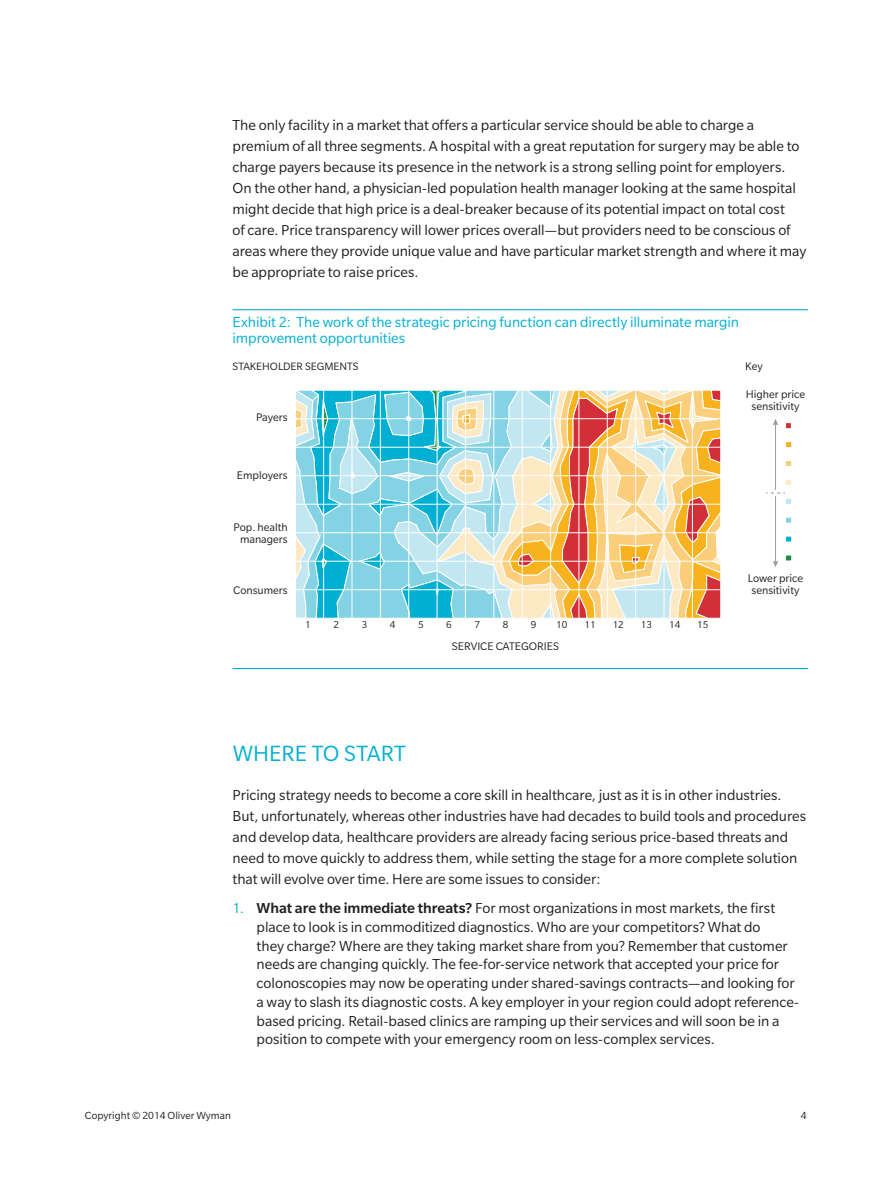
<style>
.page{position:relative;width:893px;height:1188px;background:#fff}
.page>*{position:absolute;margin:0;border:0;box-sizing:border-box;transform-origin:0 0}
.t1{font:24px "Slate Pro";color:#00b0d3}
.t2{font:15.75px/21px "Slate Pro";letter-spacing:-.005em;color:#231f20}
.t3{font:15.75px/16.5px "Slate Pro";letter-spacing:-.005em;color:#00b0d3}
.t4{font:12px/12px "Slate Pro";color:#231f20;text-align:center}
.t5{font:11.55px "Slate Pro";color:#231f20}
.t6{font:11.25px "Slate Pro";color:#231f20}
.t7{font:10.95px "Slate Pro";color:#231f20}
.s1{color:#00b0d3}
.s2{font-weight:500}
</style>
<div class="page">
<hr style="left:233px;top:309px;width:575px;height:1px;background:#00b0d3">
<hr style="left:233px;top:668px;width:575px;height:1px;background:#00b0d3">
<hr style="left:775px;top:496px;width:1px;height:67px;background:#97999c">
<svg style="left:773px;top:561px;width:5px;height:6px"></svg>
<hr style="left:775px;top:423px;width:1px;height:67px;background:#97999c">
<svg style="left:773px;top:419px;width:5px;height:6px"></svg>
<div style="left:785px;top:422px;width:7px;height:7px;border:1px solid #fff"></div>
<div style="left:785px;top:442px;width:7px;height:6px;border:1px solid #fff"></div>
<div style="left:785px;top:460px;width:7px;height:7px;border:1px solid #fff"></div>
<div style="left:785px;top:479px;width:7px;height:6px;border:1px solid #fff"></div>
<svg style="left:766px;top:493px;width:24px;height:10px"></svg>
<div style="left:785px;top:498px;width:7px;height:7px;border:1px solid #fff"></div>
<div style="left:785px;top:517px;width:7px;height:6px;border:1px solid #fff"></div>
<div style="left:785px;top:536px;width:7px;height:6px;border:1px solid #fff"></div>
<div style="left:785px;top:555px;width:7px;height:6px;border:1px solid #fff"></div>
<svg style="left:288px;top:390px;width:433px;height:229px;background:#becfbb"></svg>
<hr style="left:295px;top:475px;width:426px;height:1px;background:#fff">
<hr style="left:295px;top:532px;width:426px;height:1px;background:#fff">
<hr style="left:295px;top:418px;width:426px;height:1px;background:#fff">
<hr style="left:295px;top:561px;width:426px;height:1px;background:#fff">
<hr style="left:295px;top:447px;width:426px;height:1px;background:#fff">
<hr style="left:295px;top:589px;width:426px;height:1px;background:#fff">
<hr style="left:635px;top:390px;width:1px;height:228px;background:#fff">
<hr style="left:522px;top:390px;width:1px;height:228px;background:#fff">
<hr style="left:579px;top:390px;width:1px;height:228px;background:#fff">
<hr style="left:465px;top:390px;width:1px;height:228px;background:#fff">
<hr style="left:664px;top:390px;width:1px;height:228px;background:#fff">
<hr style="left:692px;top:390px;width:1px;height:228px;background:#fff">
<hr style="left:607px;top:390px;width:1px;height:228px;background:#fff">
<hr style="left:408px;top:390px;width:1px;height:228px;background:#fff">
<hr style="left:323px;top:390px;width:1px;height:228px;background:#fff">
<hr style="left:352px;top:390px;width:1px;height:228px;background:#fff">
<hr style="left:295px;top:390px;width:1px;height:228px;background:#fff">
<hr style="left:550px;top:390px;width:1px;height:228px;background:#fff">
<hr style="left:437px;top:390px;width:1px;height:228px;background:#fff">
<hr style="left:493px;top:390px;width:1px;height:228px;background:#fff">
<hr style="left:380px;top:390px;width:1px;height:228px;background:#fff">
<hr style="left:295px;top:504px;width:426px;height:1px;background:#fff">
<p class="t2" style="left:233px;top:115px;width:575px">The only facility in a market that offers a particular service should be able to charge a premium of all three segments. A hospital with a great reputation for surgery may be able to charge payers because its presence in the network is a strong selling point for employers.<br>On the other hand, a physician-led population health manager looking at the same hospital might decide that high price is a deal-breaker because of its potential impact on total cost<br>of care. Price transparency will lower prices overall—but providers need to be conscious of areas where they provide unique value and have particular market strength and where it may be appropriate to raise prices.</p>
<p class="t3" style="left:233px;top:314px;width:508px">Exhibit 2: The work of the strategic pricing function can directly illuminate margin improvement opportunities</p>
<p class="t5" style="left:233px;top:361px;width:128px">STAKEHOLDER SEGMENTS</p>
<p class="t4" style="left:745px;top:361px;width:19px">Key</p>
<p class="t4" style="left:256px;top:411px;width:33px">Payers</p>
<p class="t4" style="left:237px;top:469px;width:52px">Employers</p>
<p class="t4" style="left:234px;top:521px;width:56px">Pop. health managers</p>
<p class="t4" style="left:233px;top:584px;width:56px">Consumers</p>
<p class="t7" style="left:305px;top:619px;width:7px">1</p>
<p class="t7" style="left:333px;top:619px;width:7px">2</p>
<p class="t7" style="left:362px;top:619px;width:7px">3</p>
<p class="t7" style="left:390px;top:619px;width:7px">4</p>
<p class="t7" style="left:418px;top:619px;width:7px">5</p>
<p class="t7" style="left:446px;top:619px;width:7px">6</p>
<p class="t7" style="left:474px;top:619px;width:7px">7</p>
<p class="t7" style="left:503px;top:619px;width:7px">8</p>
<p class="t7" style="left:531px;top:619px;width:7px">9</p>
<p class="t7" style="left:556px;top:619px;width:13px">10</p>
<p class="t7" style="left:584px;top:619px;width:13px">11</p>
<p class="t7" style="left:613px;top:619px;width:13px">12</p>
<p class="t7" style="left:641px;top:619px;width:13px">13</p>
<p class="t7" style="left:669px;top:619px;width:13px">14</p>
<p class="t7" style="left:697px;top:619px;width:13px">15</p>
<p class="t4" style="left:452px;top:640px;width:109px">SERVICE CATEGORIES</p>
<p class="t4" style="left:746px;top:388px;width:61px">Higher price sensitivity</p>
<p class="t4" style="left:748px;top:572px;width:57px">Lower price sensitivity</p>
<p class="t1" style="left:233px;top:741px;width:175px">WHERE TO START</p>
<p class="t2" style="left:233px;top:784px;width:575px">Pricing strategy needs to become a core skill in healthcare, just as it is in other industries.<br>But, unfortunately, whereas other industries have had decades to build tools and procedures and develop data, healthcare providers are already facing serious price-based threats and need to move quickly to address them, while setting the stage for a more complete solution that will evolve over time. Here are some issues to consider:</p>
<p class="t2" style="left:257px;top:899px;width:544px;line-height:18.8px;text-indent:-24px"><span class="s1">1.</span> <span class="s2">What are the immediate threats?</span> For most organizations in most markets, the first place to look is in commoditized diagnostics. Who are your competitors? What do<br>they charge? Where are they taking market share from you? Remember that customer needs are changing quickly. The fee-for-service network that accepted your price for colonoscopies may now be operating under shared-savings contracts—and looking for a way to slash its diagnostic costs. A key employer in your region could adopt reference&shy;based pricing. Retail-based clinics are ramping up their services and will soon be in a position to compete with your emergency room on less-complex services.</p>
<p class="t6" style="left:85px;top:1110px;width:147px">Copyright © 2014 Oliver Wyman</p>
<p class="t6" style="left:801px;top:1110px;width:7px">4</p>
</div>
